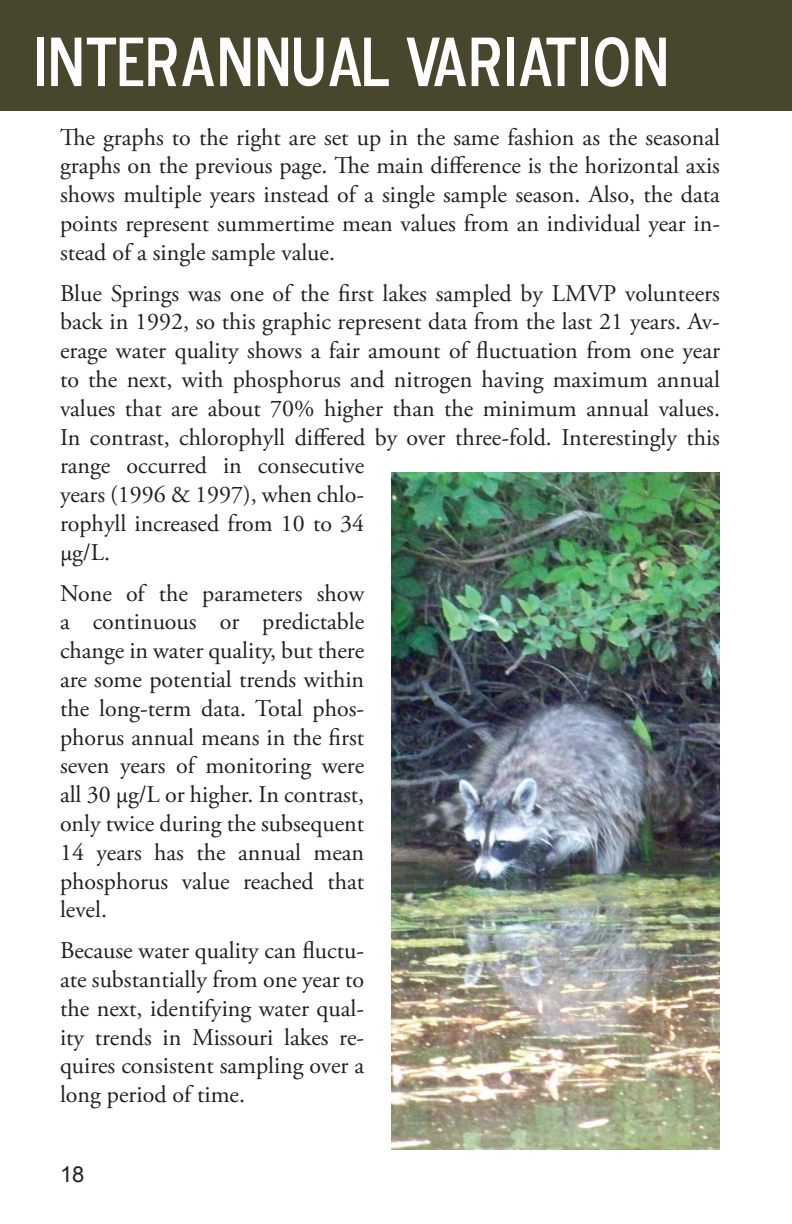
<style>
.page{position:relative;width:792px;height:1224px;background:#fff}
.page>*{position:absolute;margin:0;border:0;box-sizing:border-box;transform-origin:0 0}
.t1{font:70.6px "Blue Highway D Type";color:#fff}
.t2{font:24px/28.8px "Adobe Garamond Pro";color:#231f20;text-align:justify}
.t3{font:22px "Arial";color:#231f20}
</style>
<div class="page">
<div style="left:0;top:0;width:792px;height:110px;background:#48462c"></div>
<img style="left:391px;top:472px;width:329px;height:678px">
<h1 class="t1" style="left:34px;top:17px;width:636px">INTERANNUAL VARIATION</h1>
<p class="t2" style="left:60px;top:123px;width:662px">The graphs to the right are set up in the same fashion as the seasonal graphs on the previous page. The main difference is the horizontal axis shows multiple years instead of a single sample season. Also, the data points represent summertime mean values from an individual year in&shy;stead of a single sample value.</p>
<p class="t2" style="left:60px;top:279px;width:662px;text-align:left">Blue Springs was one of the first lakes sampled by LMVP volunteers back in 1992, so this graphic represent data from the last 21 years. Av&shy;erage water quality shows a fair amount of fluctuation from one year to the next, with phosphorus and nitrogen having maximum annual values that are about 70% higher than the minimum annual values.<br>In contrast, chlorophyll differed by over three-fold. Interestingly this range occurred in consecutive<br>years (1996 &amp; 1997), when chlo-<br>rophyll increased from 10 to 34<br>µg/L.</p>
<p class="t2" style="left:60px;top:579px;width:306px">None of the parameters show a continuous or predictable change in water quality, but there are some potential trends within the long-term data. Total phos&shy;phorus annual means in the first seven years of monitoring were all 30 µg/L or higher. In contrast, only twice during the subsequent 14 years has the annual mean phosphorus value reached that level.</p>
<p class="t2" style="left:60px;top:937px;width:306px">Because water quality can fluctu&shy;ate substantially from one year to the next, identifying water qual&shy;ity trends in Missouri lakes re&shy;quires consistent sampling over a long period of time.</p>
<p class="t3" style="left:60px;top:1160px;width:26px">18</p>
</div>
